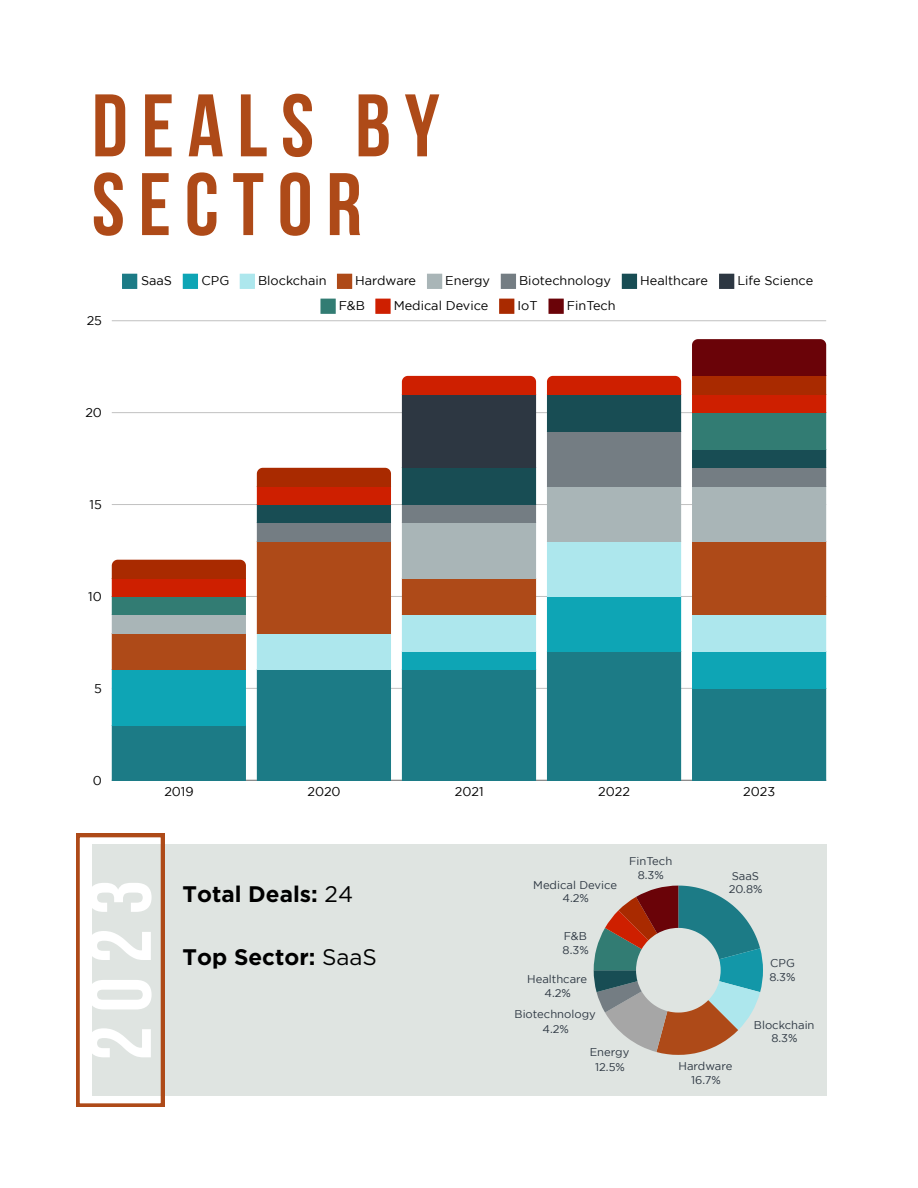
<style>
.page{position:relative;width:918px;height:1188px;background:#fff}
.page>*{position:absolute;margin:0;border:0;box-sizing:border-box;transform-origin:0 0}
.t1{font:700 88.5px/78.8px "Bebas Neue";letter-spacing:.155em;color:#ae4a18}
.t2{font:700 88.5px "Bebas Neue";color:#fff}
.t3{font:700 22.5px "Gotham";color:#000}
.t4{font:12.75px "Gotham";color:#000}
.t5{font:11.25px/13.6px "Gotham";color:#2d3742;text-align:center}
.s1{font-weight:400}
</style>
<div class="page">
<div style="left:122px;top:274px;width:15px;height:15px;background:#1c7b86"></div>
<div style="left:183px;top:274px;width:15px;height:15px;background:#0ea5b5"></div>
<div style="left:240px;top:274px;width:15px;height:15px;background:#ade7ed"></div>
<div style="left:337px;top:274px;width:15px;height:15px;background:#ae4a18"></div>
<div style="left:427px;top:274px;width:15px;height:15px;background:#a9b5b7"></div>
<div style="left:501px;top:274px;width:15px;height:15px;background:#747d83"></div>
<div style="left:622px;top:274px;width:15px;height:15px;background:#184d54"></div>
<div style="left:719px;top:274px;width:15px;height:15px;background:#2d3742"></div>
<div style="left:320px;top:299px;width:16px;height:15px;background:#327c73"></div>
<div style="left:375px;top:299px;width:16px;height:15px;background:#ce1f00"></div>
<div style="left:499px;top:299px;width:15px;height:15px;background:#a92a00"></div>
<div style="left:549px;top:299px;width:15px;height:15px;background:#6a0308"></div>
<hr style="left:112px;top:780px;width:714px;height:1px;background:#000;opacity:.6">
<hr style="left:112px;top:688px;width:714px;height:1px;background:#000;opacity:.25">
<hr style="left:112px;top:596px;width:714px;height:1px;background:#000;opacity:.25">
<hr style="left:112px;top:504px;width:714px;height:1px;background:#c3c3c3">
<hr style="left:112px;top:412px;width:714px;height:1px;background:#c9c9c9">
<hr style="left:112px;top:320px;width:714px;height:1px;background:#cfcfcf">
<svg style="left:112px;top:560px;width:134px;height:220px;background:#59746c"></svg>
<svg style="left:257px;top:468px;width:134px;height:312px;background:#6f6c5e"></svg>
<svg style="left:402px;top:376px;width:134px;height:404px;background:#587577"></svg>
<svg style="left:547px;top:376px;width:134px;height:404px;background:#548f95"></svg>
<svg style="left:692px;top:339px;width:134px;height:441px;background:#6a736d"></svg>
<div style="left:92px;top:845px;width:734px;height:251px;background:#dfe4e1"></div>
<svg style="left:594px;top:886px;width:169px;height:169px"></svg>
<svg style="left:76px;top:834px;width:88px;height:272px"></svg>
<h1 class="t1" style="left:92px;top:95px;width:349px">DEALS BY<br>SECTOR</h1>
<p class="t4" style="left:87px;top:316px;width:17px">25</p>
<p class="t4" style="left:85px;top:408px;width:18px">20</p>
<p class="t4" style="left:90px;top:500px;width:14px">15</p>
<p class="t4" style="left:88px;top:592px;width:15px">10</p>
<p class="t4" style="left:94px;top:684px;width:9px">5</p>
<p class="t4" style="left:93px;top:776px;width:11px">0</p>
<p class="t4" style="left:141px;top:276px;width:32px">SaaS</p>
<p class="t4" style="left:201px;top:276px;width:29px">CPG</p>
<p class="t4" style="left:258px;top:276px;width:70px">Blockchain</p>
<p class="t4" style="left:355px;top:276px;width:62px">Hardware</p>
<p class="t4" style="left:445px;top:276px;width:46px">Energy</p>
<p class="t4" style="left:519px;top:276px;width:93px">Biotechnology</p>
<p class="t4" style="left:640px;top:276px;width:69px">Healthcare</p>
<p class="t4" style="left:737px;top:276px;width:77px">Life Science</p>
<p class="t4" style="left:339px;top:301px;width:28px">F&amp;B</p>
<p class="t4" style="left:394px;top:301px;width:96px">Medical Device</p>
<p class="t4" style="left:517px;top:301px;width:22px">IoT</p>
<p class="t4" style="left:567px;top:301px;width:50px">FinTech</p>
<p class="t4" style="left:164px;top:787px;width:31px">2019</p>
<p class="t4" style="left:307px;top:787px;width:35px">2020</p>
<p class="t4" style="left:455px;top:787px;width:30px">2021</p>
<p class="t4" style="left:598px;top:787px;width:33px">2022</p>
<p class="t4" style="left:743px;top:787px;width:33px">2023</p>
<p class="t2" style="left:84px;top:1061px;width:183px;rotate:-90deg">2023</p>
<p class="t3" style="left:183px;top:881px;width:172px">Total Deals: <span class="s1">24</span></p>
<h1 class="t3" style="left:183px;top:944px;width:196px">Top Sector: <span class="s1">SaaS</span></h1>
<p class="t5" style="left:533px;top:879px;width:85px">Medical Device<br>4.2%</p>
<p class="t5" style="left:629px;top:855px;width:45px">FinTech<br>8.3%</p>
<p class="t5" style="left:729px;top:870px;width:35px;text-align:left">SaaS<br>20.8%</p>
<p class="t5" style="left:563px;top:930px;width:28px;text-align:left">F&amp;B<br>8.3%</p>
<p class="t5" style="left:527px;top:973px;width:62px">Healthcare<br>4.2%</p>
<p class="t5" style="left:515px;top:1007px;width:83px;line-height:15.3px">Biotechnology<br>4.2%</p>
<p class="t5" style="left:590px;top:1045px;width:41px;line-height:15.3px">Energy<br>12.5%</p>
<p class="t5" style="left:679px;top:1060px;width:55px">Hardware<br>16.7%</p>
<p class="t5" style="left:769px;top:957px;width:28px;text-align:left">CPG<br>8.3%</p>
<p class="t5" style="left:754px;top:1019px;width:62px">Blockchain<br>8.3%</p>
</div>
